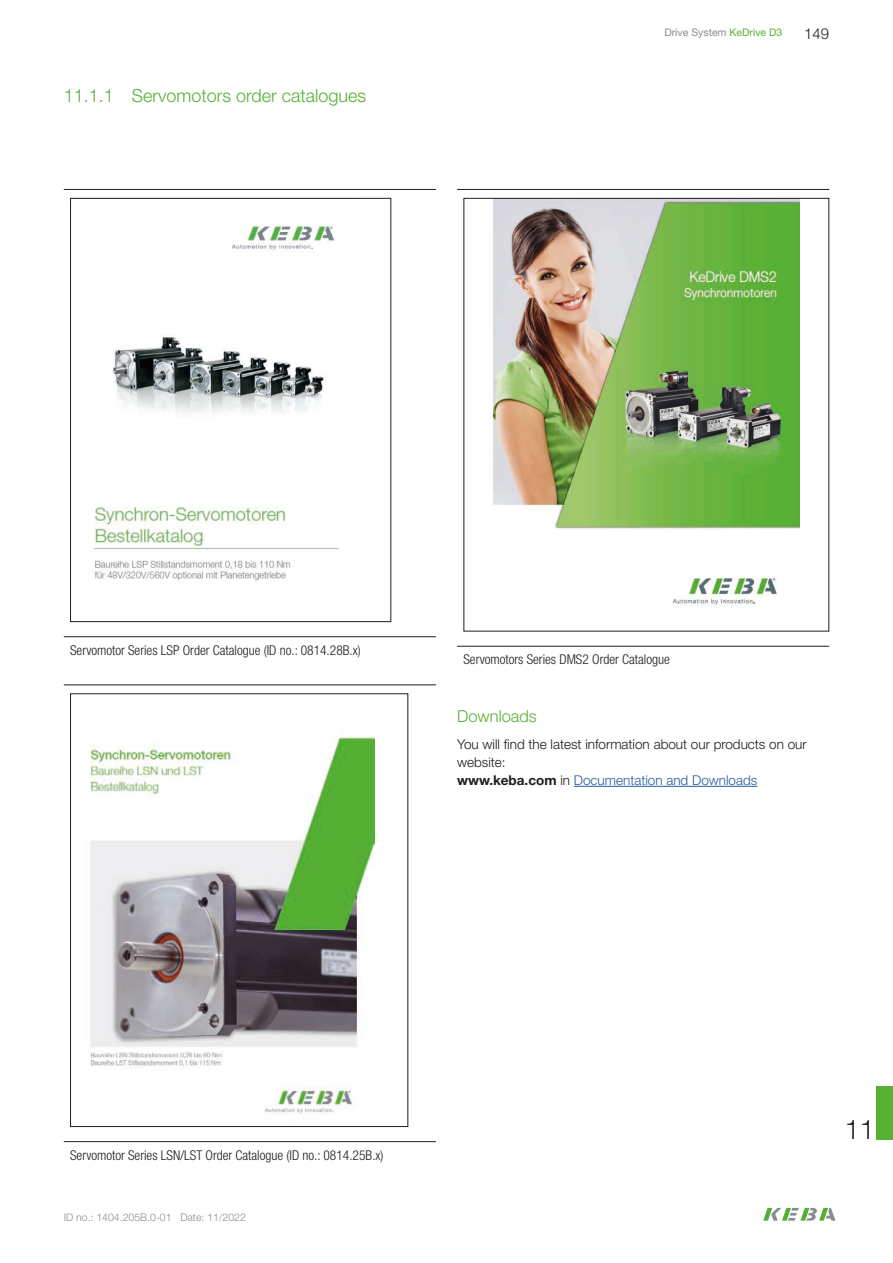
<style>
.page{position:relative;width:893px;height:1263px;background:#fff}
.page>*{position:absolute;margin:0;border:0;box-sizing:border-box;transform-origin:0 0}
.t1{font:300 27px "Helvetica Neue LT Std";color:#1d1d1b}
.t2{font:300 18px "Helvetica Neue LT Std";color:#57b034}
.t3{font:300 16.5px "Helvetica Neue LT Pro";color:#57b034}
.t4{font:300 15px "Helvetica Neue LT Std";color:#1d1d1b}
.t5{font:300 condensed 13.5px "Helvetica Neue LT Std";color:#1d1d1b}
.t6{font:300 13.5px/18px "Helvetica Neue LT Pro";color:#1d1d1b}
.t7{font:300 10.5px "Helvetica Neue LT Pro";color:#868d91}
.t8{font:10.5px "Helvetica Neue LT Pro";color:#868d91}
.s1{color:#57b034}
.s2{font-weight:700}
.s3{color:#275b9c}
</style>
<div class="page">
<svg style="left:763px;top:1208px;width:73px;height:12px"></svg>
<svg style="left:829px;top:189px;width:1px;height:458px"></svg>
<div style="left:876px;top:1086px;width:17px;height:54px;background:#57b034"></div>
<hr style="left:64px;top:189px;width:372px;height:1px;background:#1d1d1b">
<hr style="left:64px;top:636px;width:372px;height:1px;background:#1d1d1b">
<img style="left:93px;top:225px;width:246px;height:356px">
<div style="left:70px;top:198px;width:321px;height:424px;border:1px solid #1d1d1b"></div>
<hr style="left:64px;top:685px;width:372px;height:1px;background:#1d1d1b">
<hr style="left:64px;top:1141px;width:372px;height:1px;background:#1d1d1b">
<img style="left:90px;top:737px;width:285px;height:378px">
<div style="left:70px;top:693px;width:338px;height:434px;border:1px solid #1d1d1b"></div>
<hr style="left:574px;top:786px;width:183px;height:1px;background:#275b9c">
<hr style="left:457px;top:189px;width:372px;height:1px;background:#1d1d1b">
<hr style="left:457px;top:646px;width:372px;height:1px;background:#1d1d1b">
<img style="left:493px;top:200px;width:306px;height:405px">
<h2 class="t2" style="left:64px;top:85px;width:304px">11.1.1 Servomotors order catalogues</h2>
<p class="t8" style="left:664px;top:26px;width:120px">Drive System <span class="s1">KeDrive D3</span></p>
<p class="t4" style="left:804px;top:25px;width:27px">149</p>
<p class="t5" style="left:70px;top:642px;width:292px">Servomotor Series LSP Order Catalogue (ID no.: 0814.28B.x)</p>
<p class="t5" style="left:463px;top:652px;width:208px">Servomotors Series DMS2 Order Catalogue</p>
<p class="t3" style="left:457px;top:706px;width:81px">Downloads</p>
<p class="t6" style="left:457px;top:735px;width:351px">You will find the latest information about our products on our website:<br><span class="s2">www.keba.com</span> in <span class="s3">Documentation and Downloads</span></p>
<p class="t5" style="left:70px;top:1147px;width:315px">Servomotor Series LSN/LST Order Catalogue (ID no.: 0814.25B.x)</p>
<p class="t7" style="left:64px;top:1210px;width:184px">ID no.: 1404.205B.0-01 Date: 11/2022</p>
<h1 class="t1" style="left:845px;top:1112px;width:32px">11</h1>
</div>
